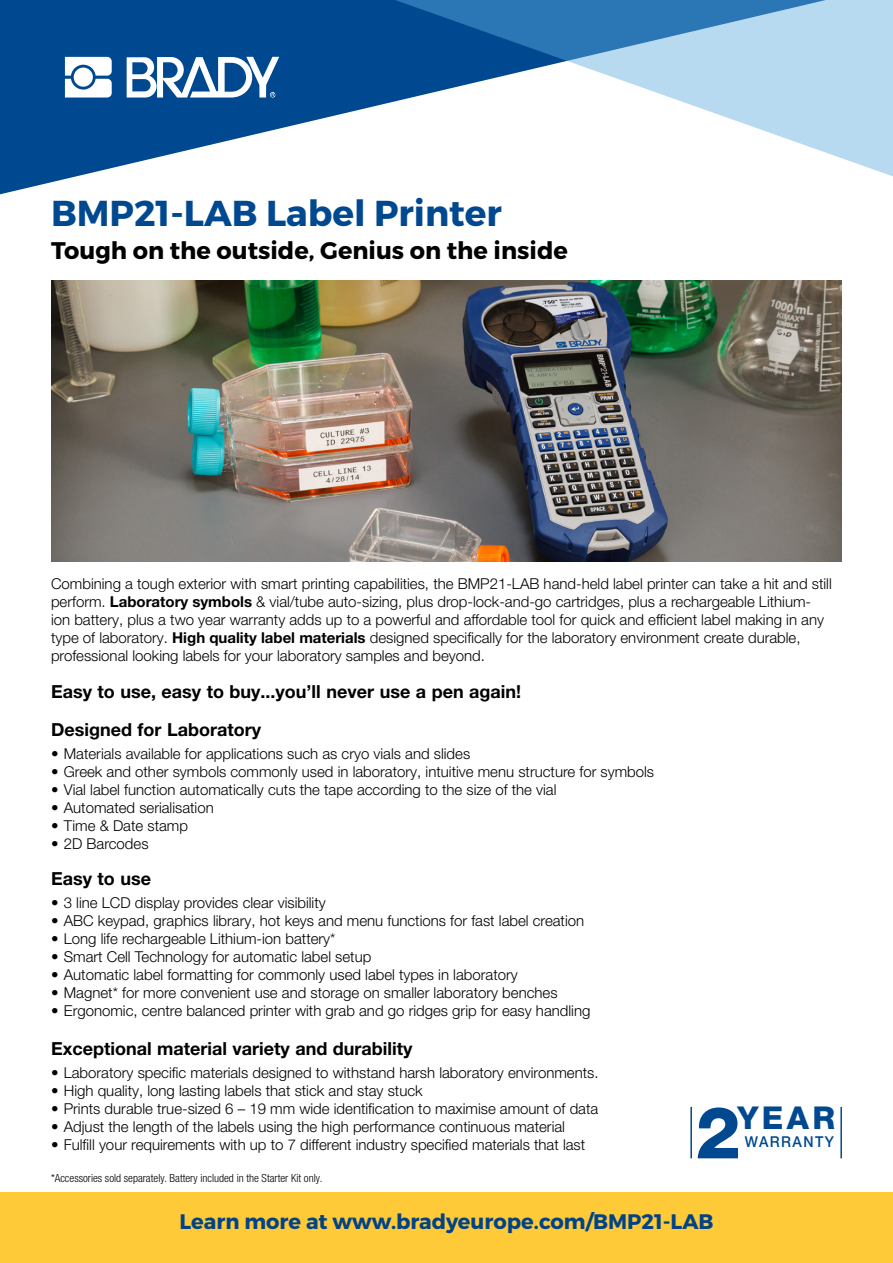
<style>
.page{position:relative;width:893px;height:1263px;background:#fff}
.page>*{position:absolute;margin:0;border:0;box-sizing:border-box;transform-origin:0 0}
.t1{font:800 72px "Helvetica Neue LT Pro";color:#004990}
.t2{font:700 36px "Montserrat";color:#004990}
.t3{font:800 31.5px "Helvetica Neue LT Pro";color:#004990}
.t4{font:700 24px "Montserrat";color:#000}
.t5{font:700 21px "Montserrat";color:#014386}
.t6{font:700 18px/38.2px "Helvetica Neue LT Pro";color:#000}
.t7{font:300 15px/18px "Helvetica Neue LT Pro";color:#000}
.t8{font:500 15px "Helvetica Neue LT Pro";letter-spacing:.1em;color:#004990;scale:.94 1}
.t9{font:300 condensed 11.25px "Helvetica Neue LT Pro";color:#000}
.s1{font-weight:700}
</style>
<div class="page">
<div style="left:0;top:1192px;width:893px;height:71px;background:#ffca38"></div>
<svg style="left:0;top:0;width:359px;height:195px;fill:#004990"></svg>
<svg style="left:359px;top:0;width:534px;height:177px"></svg>
<svg style="left:65px;top:57px;width:47px;height:41px"></svg>
<svg style="left:127px;top:57px;width:152px;height:41px"></svg>
<hr style="left:690px;top:1107px;width:2px;height:51px;background:#004990">
<hr style="left:840px;top:1107px;width:2px;height:51px;background:#004990">
<img style="left:51px;top:281px;width:791px;height:280px">
<h2 class="t2" style="left:51px;top:191px;width:452px">BMP21-LAB Label Printer</h2>
<h3 class="t4" style="left:51px;top:235px;width:518px">Tough on the outside, Genius on the inside</h3>
<p class="t7" style="left:51px;top:574px;width:782px">Combining a tough exterior with smart printing capabilities, the BMP21-LAB hand-held label printer can take a hit and still perform. <span class="s1">Laboratory symbols</span> &amp; vial/tube auto-sizing, plus drop-lock-and-go cartridges, plus a rechargeable Lithium&shy;ion battery, plus a two year warranty adds up to a powerful and affordable tool for quick and efficient label making in any type of laboratory. <span class="s1">High quality label materials</span> designed specifically for the laboratory environment create durable, professional looking labels for your laboratory samples and beyond.</p>
<p class="t6" style="left:51px;top:671px;width:472px">Easy to use, easy to buy...you’ll never use a pen again!<br>Designed for Laboratory</p>
<p class="t7" style="left:51px;top:744px;width:421px">• Materials available for applications such as cryo vials and slides</p>
<p class="t7" style="left:51px;top:762px;width:605px">• Greek and other symbols commonly used in laboratory, intuitive menu structure for symbols</p>
<p class="t7" style="left:51px;top:780px;width:507px">• Vial label function automatically cuts the tape according to the size of the vial</p>
<p class="t7" style="left:51px;top:798px;width:164px">• Automated serialisation</p>
<p class="t7" style="left:51px;top:816px;width:139px">• Time &amp; Date stamp</p>
<p class="t7" style="left:51px;top:834px;width:99px">• 2D Barcodes</p>
<p class="t6" style="left:51px;top:858px;width:102px">Easy to use</p>
<p class="t7" style="left:51px;top:893px;width:276px">• 3 line LCD display provides clear visibility</p>
<p class="t7" style="left:51px;top:911px;width:535px">• ABC keypad, graphics library, hot keys and menu functions for fast label creation</p>
<p class="t7" style="left:51px;top:929px;width:286px">• Long life rechargeable Lithium-ion battery*</p>
<p class="t7" style="left:51px;top:947px;width:322px">• Smart Cell Technology for automatic label setup</p>
<p class="t7" style="left:51px;top:965px;width:468px">• Automatic label formatting for commonly used label types in laboratory</p>
<p class="t7" style="left:51px;top:983px;width:508px">• Magnet* for more convenient use and storage on smaller laboratory benches</p>
<p class="t7" style="left:51px;top:1001px;width:541px">• Ergonomic, centre balanced printer with grab and go ridges grip for easy handling</p>
<p class="t6" style="left:51px;top:1029px;width:363px">Exceptional material variety and durability</p>
<p class="t7" style="left:51px;top:1063px;width:549px">• Laboratory specific materials designed to withstand harsh laboratory environments.</p>
<p class="t7" style="left:51px;top:1081px;width:373px">• High quality, long lasting labels that stick and stay stuck</p>
<p class="t7" style="left:51px;top:1099px;width:549px">• Prints durable true-sized 6 – 19 mm wide identification to maximise amount of data</p>
<p class="t7" style="left:51px;top:1117px;width:515px">• Adjust the length of the labels using the high performance continuous material</p>
<p class="t7" style="left:51px;top:1135px;width:536px">• Fulfill your requirements with up to 7 different industry specified materials that last</p>
<p class="t9" style="left:51px;top:1172px;width:273px">*Accessories sold separately. Battery included in the Starter Kit only.</p>
<h1 class="t1" style="left:695px;top:1090px;width:47px">2</h1>
<h3 class="t3" style="left:737px;top:1099px;width:99px">YEAR</h3>
<p class="t8" style="left:745px;top:1132px;width:96px">WARRANTY</p>
<h3 class="t5" style="left:179px;top:1209px;width:536px">Learn more at www.bradyeurope.com/BMP21-LAB</h3>
</div>
